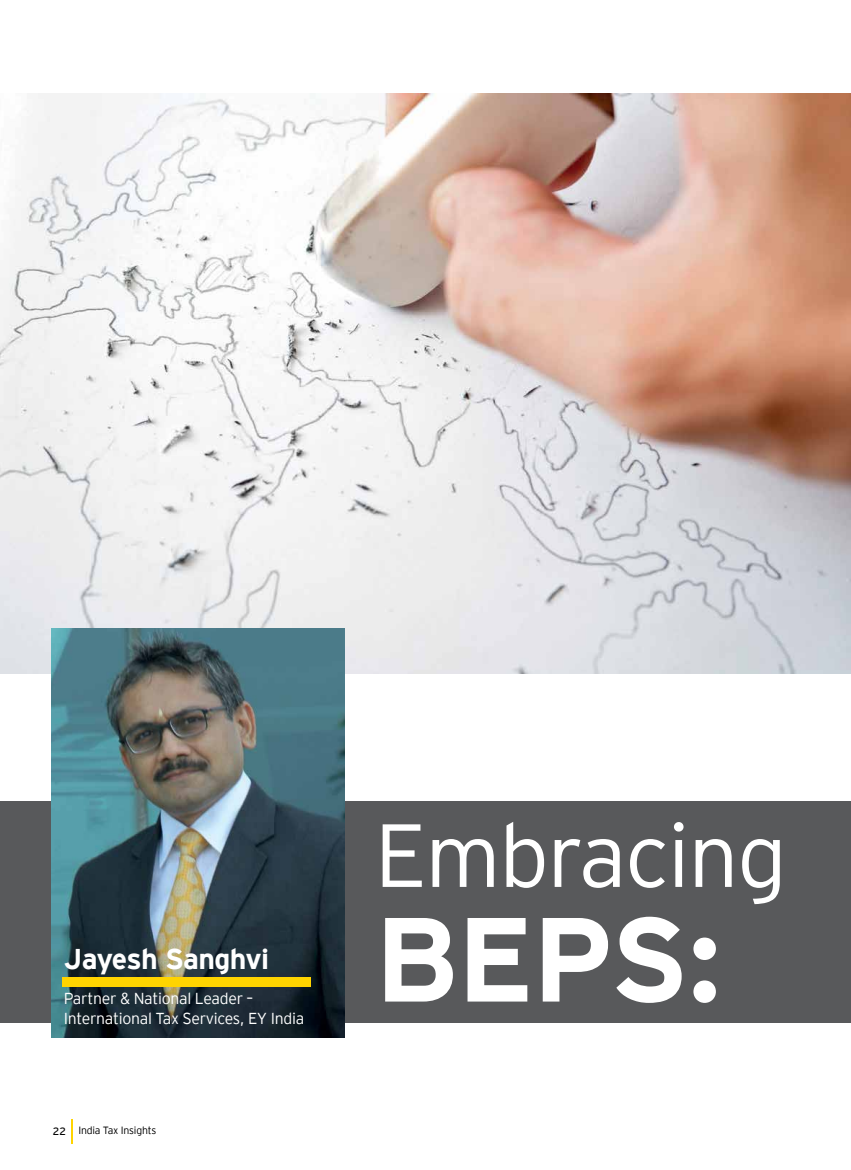
<style>
.page{position:relative;width:851px;height:1170px;background:#fff}
.page>*{position:absolute;margin:0;border:0;box-sizing:border-box;transform-origin:0 0}
.t1{font:700 119.25px "EY Interstate";color:#fff}
.t2{font:300 89.25px "EY Interstate";letter-spacing:-.02em;color:#fff}
.t3{font:700 28.5px "EY Interstate";letter-spacing:-.03em;color:#fff}
.t4{font:300 15.9px/20.1px "EY Interstate";letter-spacing:-.02em;color:#fff}
.t5{font:300 10.5px "EY Interstate";letter-spacing:-.02em;color:#000}
.s1{font-weight:400}
</style>
<div class="page">
<svg style="left:71px;top:1119px;width:1px;height:24px"></svg>
<div style="left:0;top:800px;width:850px;height:222px;background:#58595b"></div>
<img style="left:0;top:94px;width:850px;height:580px">
<img style="left:51px;top:628px;width:294px;height:408px">
<div style="left:62px;top:977px;width:249px;height:9px;background:#ffd400"></div>
<h3 class="t3" style="left:64px;top:938px;width:207px">Jayesh Sanghvi</h3>
<p class="t4" style="left:64px;top:987px;width:242px">Partner &amp; National Leader –<br>International Tax Services, EY India</p>
<p class="t5" style="left:53px;top:1123px;width:105px"><span class="s1">22</span> India Tax Insights</p>
<h2 class="t2" style="left:374px;top:791px;width:414px">Embracing</h2>
<h1 class="t1" style="left:374px;top:873px;width:350px">BEPS:</h1>
</div>
